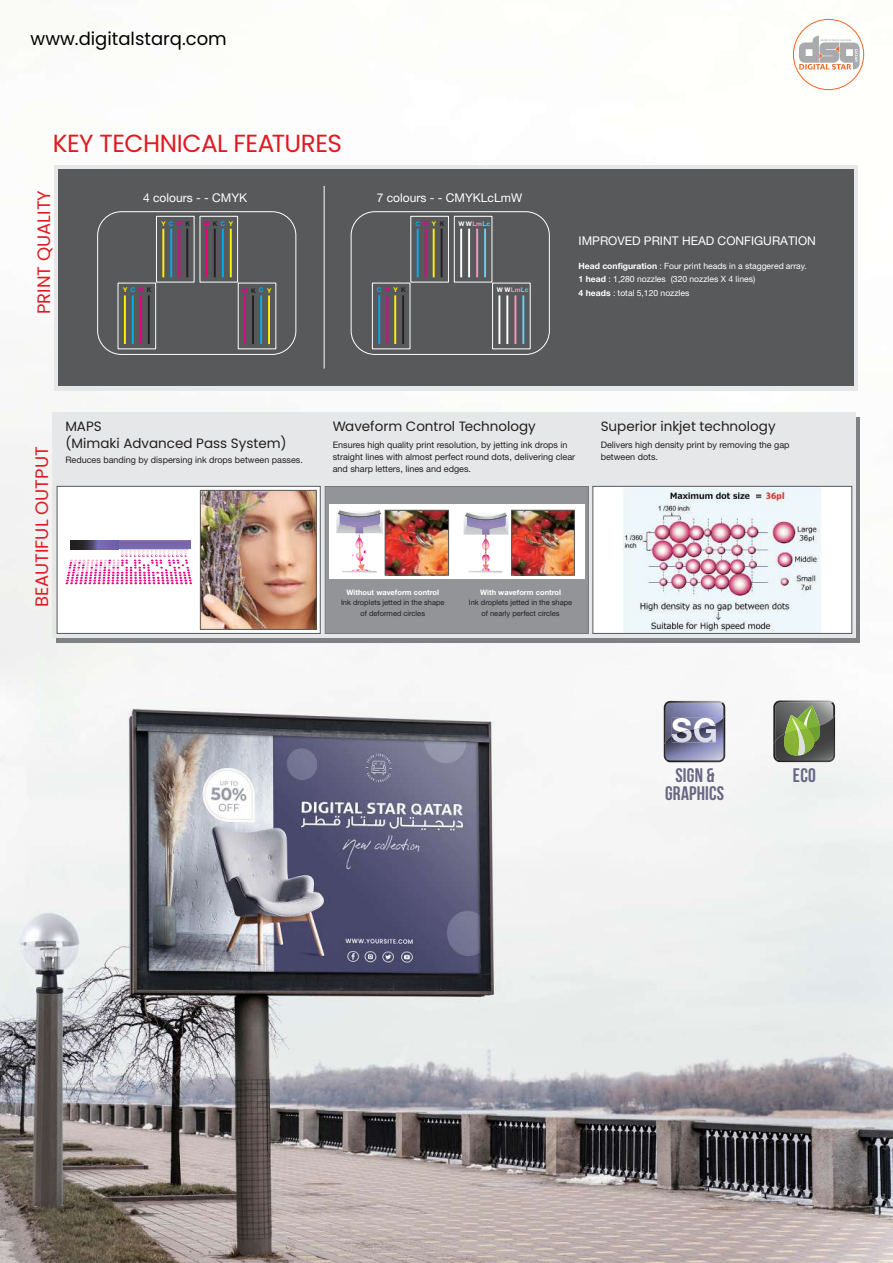
<style>
.page{position:relative;width:893px;height:1263px;background:#fff}
.page>*{position:absolute;margin:0;border:0;box-sizing:border-box;transform-origin:0 0}
.t1{font:700 32.85px "Helvetica Neue LT Std";color:#fff}
.t2{font:24.75px "Poppins";letter-spacing:-.02em;color:#e01b22}
.t3{font:700 19.5px/17.2px "Bebas Neue";letter-spacing:.01em;color:#676684;text-align:center}
.t4{font:18px "Poppins";color:#e01b22}
.t5{font:18px "Poppins";color:#000}
.t6{font:13.5px/16.5px "Poppins";color:#231f20}
.t7{font:12px "Helvetica Neue LT Std";color:#fff}
.t8{font:9px/12px "Helvetica Neue LT Std";color:#231f20}
.t9{font:8.55px/13.4px "Helvetica Neue LT Std";color:#fff}
.t10{font:7.5px/10.5px "Helvetica Neue LT Std";color:#231f20;text-align:center}
.t11{font:700 7.5px "Helvetica Neue LT Std";color:#fff}
.t12{font:700 6.45px "Helvetica Neue LT Std";letter-spacing:.025em;color:#fff}
.t13{font:700 6.45px "Helvetica Neue LT Std";letter-spacing:.47em;color:#fff100}
.t14{font:700 6.45px "Helvetica Neue LT Std";letter-spacing:.48em;color:#00adee}
.t15{font:700 6.45px "Helvetica Neue LT Std";letter-spacing:.48em;color:#eb008b}
.s1{color:#231f20}
.s2{color:#00adee}
.s3{color:#fff100}
.s4{color:#eb008b}
.s5{color:#f399c0}
.s6{color:#6dcef5}
.s7{font-weight:700}
</style>
<div class="page">
<img style="left:0;top:0;width:893px;height:1263px">
<svg style="left:799px;top:35px;width:61px;height:35px"></svg>
<div style="left:793px;top:19px;width:71px;height:71px;border:1px solid #f26522;border-radius:50%"></div>
<div style="left:54px;top:165px;width:804px;height:225px;background:#e6e7e8"></div>
<div style="left:59px;top:169px;width:795px;height:217px;background:#58595b"></div>
<svg style="left:97px;top:211px;width:200px;height:144px"></svg>
<hr style="left:124px;top:295px;width:2px;height:49px;background:#fff100">
<hr style="left:132px;top:295px;width:2px;height:49px;background:#00adee">
<hr style="left:140px;top:295px;width:2px;height:49px;background:#eb008b">
<hr style="left:148px;top:295px;width:2px;height:49px;background:#231f20">
<div style="left:156px;top:216px;width:38px;height:66px;border:1px solid #fff"></div>
<hr style="left:162px;top:229px;width:2px;height:48px;background:#fff100">
<hr style="left:170px;top:229px;width:2px;height:48px;background:#00adee">
<hr style="left:178px;top:229px;width:2px;height:48px;background:#eb008b">
<hr style="left:186px;top:229px;width:2px;height:48px;background:#231f20">
<svg style="left:350px;top:211px;width:200px;height:144px"></svg>
<hr style="left:460px;top:229px;width:2px;height:48px;background:#fff">
<hr style="left:468px;top:229px;width:2px;height:48px;background:#fff">
<hr style="left:476px;top:229px;width:2px;height:48px;background:#f399c0">
<hr style="left:484px;top:229px;width:2px;height:48px;background:#6dcef5">
<div style="left:492px;top:283px;width:39px;height:66px;border:1px solid #fff"></div>
<hr style="left:498px;top:295px;width:2px;height:49px;background:#fff">
<hr style="left:506px;top:295px;width:2px;height:49px;background:#fff">
<hr style="left:514px;top:295px;width:2px;height:49px;background:#f399c0">
<hr style="left:522px;top:295px;width:2px;height:49px;background:#6dcef5">
<hr style="left:324px;top:186px;width:1px;height:183px;background:#fff">
<div style="left:372px;top:283px;width:38px;height:66px;border:1px solid #fff"></div>
<hr style="left:378px;top:295px;width:2px;height:49px;background:#00adee">
<hr style="left:386px;top:295px;width:2px;height:49px;background:#eb008b">
<hr style="left:402px;top:295px;width:2px;height:49px;background:#231f20">
<hr style="left:394px;top:295px;width:2px;height:49px;background:#fff100">
<div style="left:410px;top:216px;width:39px;height:66px;border:1px solid #fff"></div>
<hr style="left:417px;top:229px;width:2px;height:48px;background:#00adee">
<hr style="left:425px;top:229px;width:2px;height:48px;background:#eb008b">
<hr style="left:441px;top:229px;width:2px;height:48px;background:#231f20">
<hr style="left:433px;top:229px;width:2px;height:48px;background:#fff100">
<div style="left:200px;top:216px;width:38px;height:66px;border:1px solid #fff"></div>
<hr style="left:230px;top:229px;width:2px;height:48px;background:#fff100">
<hr style="left:222px;top:229px;width:2px;height:48px;background:#00adee">
<hr style="left:206px;top:229px;width:2px;height:48px;background:#eb008b">
<hr style="left:214px;top:229px;width:2px;height:48px;background:#231f20">
<div style="left:238px;top:283px;width:38px;height:66px;border:1px solid #fff"></div>
<hr style="left:268px;top:295px;width:2px;height:49px;background:#fff100">
<hr style="left:260px;top:295px;width:2px;height:49px;background:#00adee">
<hr style="left:244px;top:295px;width:2px;height:49px;background:#eb008b">
<hr style="left:252px;top:295px;width:2px;height:49px;background:#231f20">
<div style="left:57px;top:417px;width:803px;height:225px;background:#808184"></div>
<div style="left:53px;top:413px;width:803px;height:225px;background:#e6e7e8"></div>
<div style="left:57px;top:486px;width:263px;height:148px;background:#fff;border:1px solid #58595b"></div>
<div style="left:593px;top:486px;width:259px;height:147px;background:#fff"></div>
<img style="left:623px;top:488px;width:198px;height:144px">
<div style="left:593px;top:486px;width:259px;height:148px;border:1px solid #58595b"></div>
<div style="left:119px;top:540px;width:71px;height:10px;background:#7868ac"></div>
<hr style="left:119px;top:549px;width:71px;height:1px;background:#fff">
<svg style="left:66px;top:550px;width:126px;height:34px"></svg>
<svg style="left:71px;top:540px;width:48px;height:10px"></svg>
<img style="left:202px;top:492px;width:112px;height:136px">
<div style="left:200px;top:490px;width:116px;height:140px;border:1px solid #58595b"></div>
<img style="left:325px;top:486px;width:263px;height:148px">
<img style="left:513px;top:512px;width:60px;height:61px">
<div style="left:511px;top:510px;width:64px;height:65px;border:1px solid #58595b"></div>
<img style="left:664px;top:701px;width:59px;height:40px">
<img style="left:721px;top:702px;width:4px;height:13px">
<img style="left:664px;top:741px;width:2px;height:20px">
<img style="left:666px;top:715px;width:59px;height:47px">
<img style="left:672px;top:723px;width:44px;height:1px">
<img style="left:672px;top:724px;width:44px;height:18px">
<img style="left:773px;top:700px;width:60px;height:18px">
<img style="left:831px;top:702px;width:4px;height:13px">
<img style="left:773px;top:718px;width:3px;height:43px">
<svg style="left:780px;top:705px;width:42px;height:10px"></svg>
<img style="left:776px;top:715px;width:59px;height:47px">
<h3 class="t5" style="left:31px;top:28px;width:198px">www.digitalstarq.com</h3>
<h2 class="t2" style="left:53px;top:129px;width:291px">KEY TECHNICAL FEATURES</h2>
<h3 class="t4" style="left:33px;top:314px;width:125px;rotate:-90deg">PRINT QUALITY</h3>
<h3 class="t7" style="left:143px;top:191px;width:106px">4 colours - - CMYK</h3>
<h3 class="t7" style="left:377px;top:191px;width:147px">7 colours - - CMYKLcLmW</h3>
<p class="t15" style="left:204px;top:219px;width:31px">M<span class="s1">K</span><span class="s2">C</span><span class="s3">Y</span></p>
<p class="t14" style="left:415px;top:219px;width:30px">C<span class="s4">M</span><span class="s3">Y</span><span class="s1">K</span></p>
<p class="t13" style="left:161px;top:219px;width:30px">Y<span class="s2">C</span><span class="s4">M</span><span class="s1">K</span></p>
<p class="t12" style="left:458px;top:219px;width:33px">W W<span class="s5">Lm</span><span class="s6">Lc</span></p>
<p class="t13" style="left:123px;top:286px;width:30px">Y<span class="s2">C</span><span class="s4">M</span><span class="s1">K</span></p>
<p class="t15" style="left:242px;top:286px;width:31px">M<span class="s1">K</span><span class="s2">C</span><span class="s3">Y</span></p>
<p class="t14" style="left:377px;top:286px;width:30px">C<span class="s4">M</span><span class="s3">Y</span><span class="s1">K</span></p>
<p class="t12" style="left:497px;top:286px;width:33px">W W<span class="s5">Lm</span><span class="s6">Lc</span></p>
<h3 class="t7" style="left:579px;top:233px;width:239px">IMPROVED PRINT HEAD CONFIGURATION</h3>
<p class="t9" style="left:579px;top:259px;width:230px"><span class="s7">Head configuration</span> : Four print heads in a staggered array.<br><span class="s7">1 head</span> : 1,280 nozzles (320 nozzles X 4 lines)<br><span class="s7">4 heads</span> : total 5,120 nozzles</p>
<h3 class="t4" style="left:31px;top:607px;width:162px;rotate:-90deg">BEAUTIFUL OUTPUT</h3>
<h3 class="t6" style="left:65px;top:418px;width:223px">MAPS<br>(Mimaki Advanced Pass System)</h3>
<p class="t8" style="left:65px;top:453px;width:239px">Reduces banding by dispersing ink drops between passes.</p>
<h3 class="t6" style="left:333px;top:418px;width:205px">Waveform Control Technology</h3>
<p class="t8" style="left:333px;top:438px;width:244px">Ensures high quality print resolution, by jetting ink drops in straight lines with almost perfect round dots, delivering clear and sharp letters, lines and edges.</p>
<h3 class="t6" style="left:601px;top:418px;width:176px">Superior inkjet technology</h3>
<p class="t8" style="left:601px;top:438px;width:190px">Delivers high density print by removing the gap between dots.</p>
<p class="t11" style="left:346px;top:587px;width:94px">Without waveform control</p>
<p class="t10" style="left:341px;top:597px;width:105px">Ink droplets jetted in the shape of deformed circles</p>
<p class="t11" style="left:480px;top:587px;width:82px">With waveform control</p>
<p class="t10" style="left:469px;top:597px;width:105px">Ink droplets jetted in the shape of nearly perfect circles</p>
<h1 class="t1" style="left:671px;top:710px;width:48px">SG</h1>
<h3 class="t3" style="left:665px;top:767px;width:61px">SIGN &amp;<br>GRAPHICS</h3>
<h3 class="t3" style="left:793px;top:767px;width:24px">ECO</h3>
</div>
